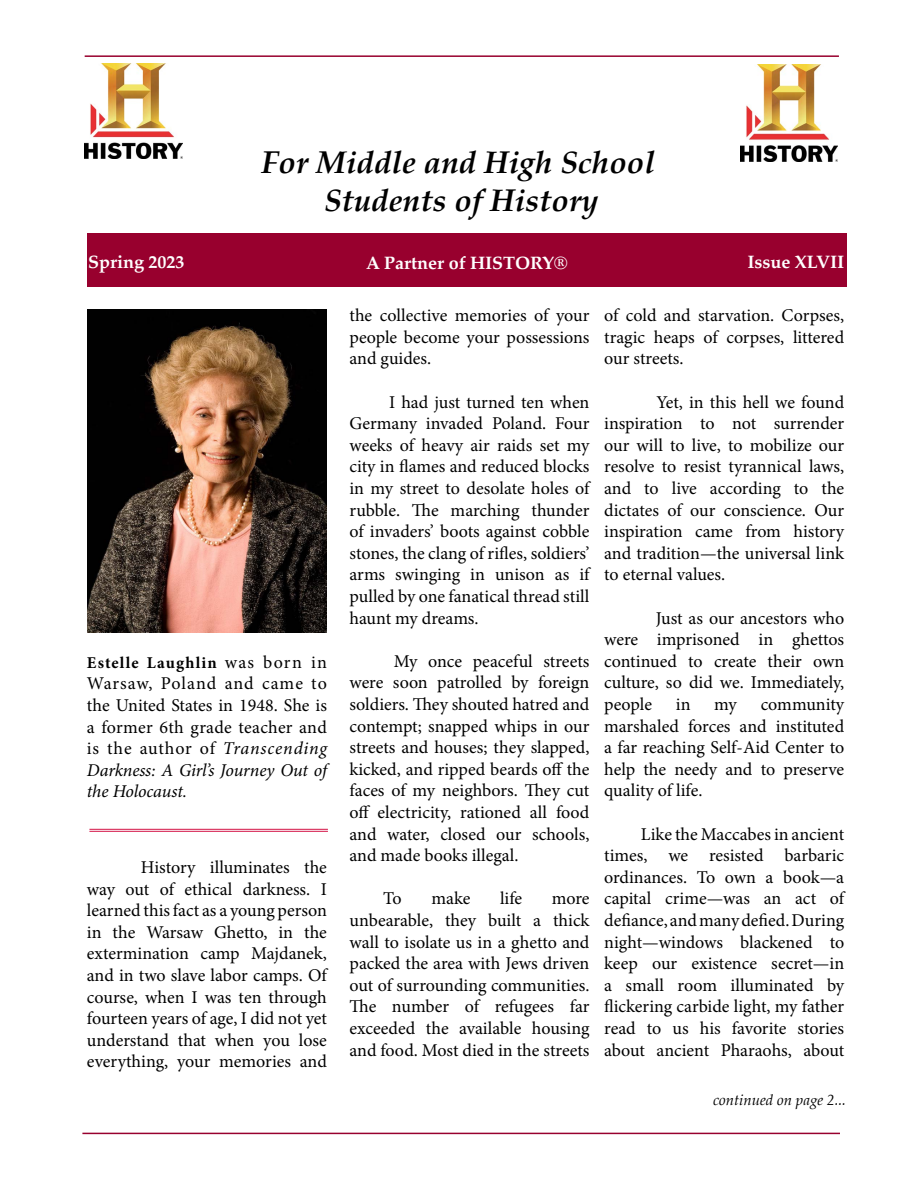
<style>
.page{position:relative;width:918px;height:1188px;background:#fff}
.page>*{position:absolute;margin:0;border:0;box-sizing:border-box;transform-origin:0 0}
.t1{font:italic 700 31.5px/37.8px "Palatino";color:#000;text-align:center}
.t2{font:18px/21.6px "Minion Pro";color:#000;text-align:justify}
.t3{font:700 18px "Palatino";color:#fff}
.t4{font:700 16.5px "Minion Pro";letter-spacing:.065em;color:#000}
.t5{font:italic 15px "Palatino";color:#000}
.s1{font-weight:400;font-size:18px}
.s2{font-style:italic}
</style>
<div class="page">
<hr style="left:82px;top:1133px;width:758px;height:1px;background:#98002e">
<hr style="left:85px;top:55px;width:754px;height:2px;background:#98002e">
<div style="left:87px;top:233px;width:760px;height:53px;background:#98002e"></div>
<img style="left:740px;top:64px;width:98px;height:98px">
<img style="left:85px;top:63px;width:97px;height:96px">
<hr style="left:89px;top:829px;width:239px;height:1px;background:#d31245">
<hr style="left:89px;top:831px;width:239px;height:1px;background:#d31245">
<img style="left:88px;top:310px;width:239px;height:322px">
<h1 class="t1" style="left:261px;top:143px;width:395px">For Middle and High School<br>Students of History</h1>
<p class="t3" style="left:88px;top:246px;width:98px">Spring 2023</p>
<p class="t3" style="left:366px;top:247px;width:203px">A Partner of HISTORY®</p>
<p class="t3" style="left:747px;top:246px;width:98px">Issue XLVII</p>
<p class="t4" style="left:87px;top:651px;width:242px">Estelle Laughlin <span class="s1">was born in</span></p>
<p class="t2" style="left:87px;top:673px;width:242px">Warsaw, Poland and came to the United States in 1948. She is a former 6th grade teacher and is the author of <span class="s2">Transcending Darkness: A Girl’s Journey Out of the Holocaust.</span></p>
<p class="t2" style="left:87px;top:856px;width:242px;text-indent:54px">History illuminates the way out of ethical darkness. I learned this fact as a young person in the Warsaw Ghetto, in the extermination camp Majdanek, and in two slave labor camps. Of course, when I was ten through fourteen years of age, I did not yet understand that when you lose everything, your memories and</p>
<p class="t2" style="left:349px;top:305px;width:242px">the collective memories of your people become your possessions and guides.</p>
<p class="t2" style="left:349px;top:391px;width:242px;text-indent:40px">I had just turned ten when Germany invaded Poland. Four weeks of heavy air raids set my city in flames and reduced blocks in my street to desolate holes of rubble. The marching thunder of invaders’ boots against cobble stones, the clang of rifles, soldiers’ arms swinging in unison as if pulled by one fanatical thread still haunt my dreams.</p>
<p class="t2" style="left:349px;top:650px;width:242px;text-indent:44px">My once peaceful streets were soon patrolled by foreign soldiers. They shouted hatred and contempt; snapped whips in our streets and houses; they slapped, kicked, and ripped beards off the faces of my neighbors. They cut off electricity, rationed all food and water, closed our schools, and made books illegal.</p>
<p class="t2" style="left:383px;top:888px;width:20px">To</p>
<p class="t2" style="left:431px;top:888px;width:41px">make</p>
<p class="t2" style="left:500px;top:888px;width:24px">life</p>
<p class="t2" style="left:349px;top:888px;width:242px;text-indent:202px">more unbearable, they built a thick wall to isolate us in a ghetto and packed the area with Jews driven out of surrounding communities.<br>The number of refugees far exceeded the available housing and food. Most died in the streets</p>
<p class="t2" style="left:604px;top:305px;width:242px">of cold and starvation. Corpses, tragic heaps of corpses, littered our streets.</p>
<p class="t2" style="left:604px;top:391px;width:242px;text-indent:52px">Yet, in this hell we found inspiration to not surrender our will to live, to mobilize our resolve to resist tyrannical laws, and to live according to the dictates of our conscience. Our inspiration came from history and tradition—the universal link to eternal values.</p>
<p class="t2" style="left:604px;top:607px;width:242px;text-indent:52px">Just as our ancestors who were imprisoned in ghettos continued to create their own culture, so did we. Immediately, people</p>
<p class="t2" style="left:604px;top:694px;width:242px;text-indent:156px">community marshaled forces and instituted a far reaching Self-Aid Center to help the needy and to preserve quality of life.</p>
<p class="t2" style="left:604px;top:823px;width:242px;text-indent:37px">Like the Maccabes in ancient times, we resisted barbaric ordinances. To own a book—a capital crime—was an act of defiance, and many defied. During night—windows blackened to keep our existence secret—in a small room illuminated by flickering carbide light, my father read to us his favorite stories about ancient Pharaohs, about</p>
<p class="t2" style="left:676px;top:694px;width:16px">in</p>
<p class="t2" style="left:714px;top:694px;width:24px">my</p>
<p class="t5" style="left:713px;top:1087px;width:134px">continued on page 2...</p>
</div>
